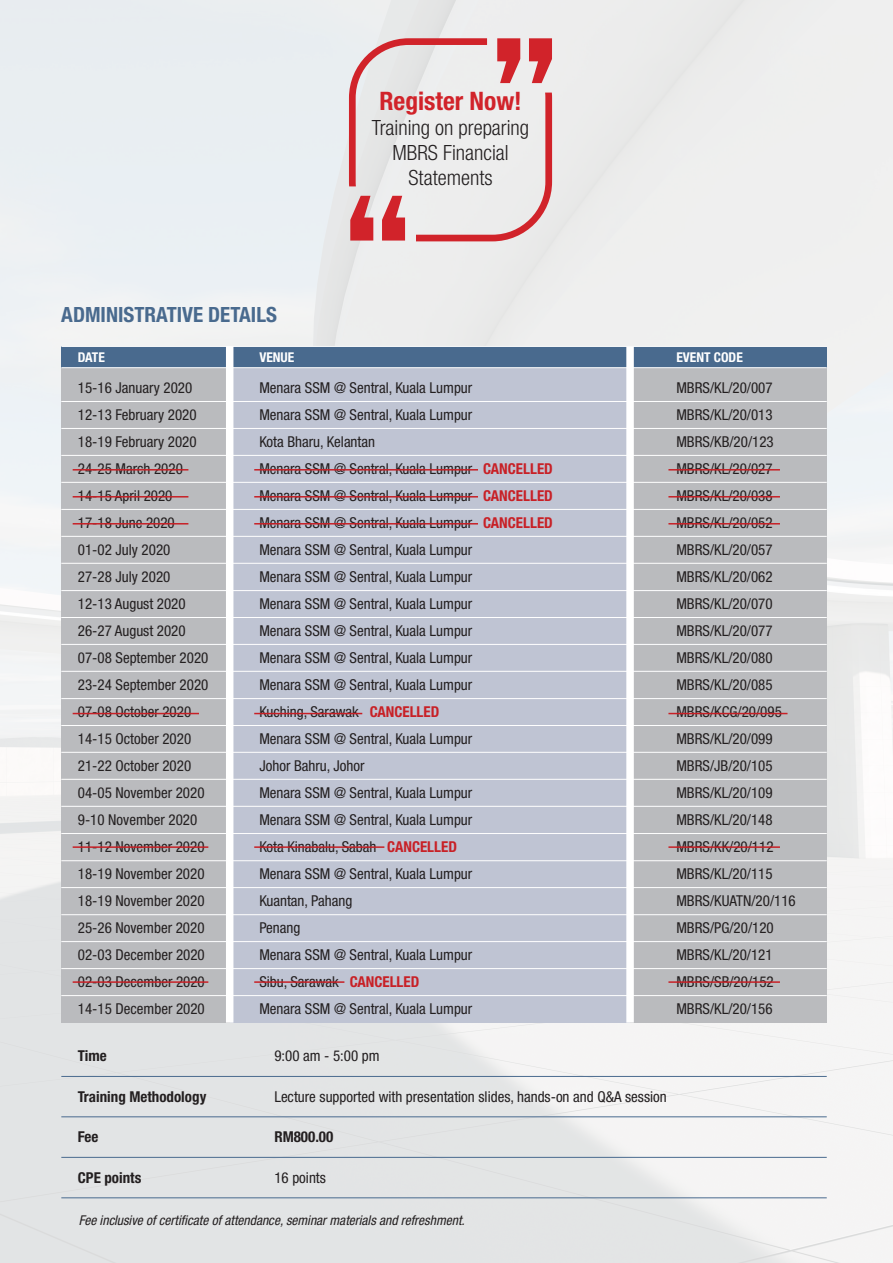
<style>
.page{position:relative;width:893px;height:1263px;background:#ebeeef}
.page>*{position:absolute;margin:0;border:0;box-sizing:border-box;transform-origin:0 0}
.Body_9pt{font:700 condensed 25.5px "Helvetica Neue";color:#d1232a}
.Body_9pt-2{font:300 condensed 21px/25.2px "Helvetica Neue";color:#231f20;text-align:center}
.t1{font:700 condensed 21px "Helvetica Neue";color:#496a8e}
.t2{font:condensed 15px "Helvetica Neue";color:#231f20}
.t3{font:700 condensed 15px "Helvetica Neue";color:#231f20}
.t4{font:italic condensed 13.5px "Helvetica Neue";color:#231f20}
.t5{font:700 condensed 13.5px "Helvetica Neue";color:#fff}
.s1{font-weight:700;color:#c82026}
</style>
<div class="page">
<svg style="left:349px;top:38px;width:203px;height:203px"></svg>
<div style="left:230px;top:346px;width:400px;height:676px;background:#bfc4d3"></div>
<div style="left:630px;top:346px;width:197px;height:676px;background:#babbbe"></div>
<div style="left:61px;top:346px;width:169px;height:676px;background:#babbbe"></div>
<div style="left:61px;top:346px;width:766px;height:22px;background:#496a8e"></div>
<div style="left:226px;top:346px;width:7px;height:676px;background:#fff"></div>
<hr style="left:61px;top:482px;width:766px;height:1px;background:#fff">
<hr style="left:61px;top:509px;width:766px;height:1px;background:#fff">
<hr style="left:61px;top:536px;width:766px;height:1px;background:#fff">
<hr style="left:61px;top:563px;width:766px;height:1px;background:#fff">
<hr style="left:61px;top:590px;width:766px;height:1px;background:#fff">
<hr style="left:61px;top:617px;width:766px;height:1px;background:#fff">
<hr style="left:61px;top:644px;width:766px;height:1px;background:#fff">
<hr style="left:61px;top:671px;width:766px;height:1px;background:#fff">
<hr style="left:61px;top:698px;width:766px;height:1px;background:#fff">
<hr style="left:61px;top:725px;width:766px;height:1px;background:#fff">
<hr style="left:61px;top:752px;width:766px;height:1px;background:#fff">
<hr style="left:61px;top:779px;width:766px;height:1px;background:#fff">
<hr style="left:61px;top:806px;width:766px;height:1px;background:#fff">
<hr style="left:61px;top:833px;width:766px;height:1px;background:#fff">
<hr style="left:61px;top:860px;width:766px;height:1px;background:#fff">
<hr style="left:61px;top:887px;width:766px;height:1px;background:#fff">
<hr style="left:61px;top:914px;width:766px;height:1px;background:#fff">
<hr style="left:61px;top:941px;width:766px;height:1px;background:#fff">
<hr style="left:61px;top:968px;width:766px;height:1px;background:#fff">
<hr style="left:61px;top:995px;width:766px;height:1px;background:#fff">
<hr style="left:61px;top:455px;width:766px;height:1px;background:#fff">
<hr style="left:61px;top:428px;width:766px;height:1px;background:#fff">
<hr style="left:61px;top:401px;width:766px;height:1px;background:#fff">
<hr style="left:61px;top:367px;width:766px;height:1px;background:#fff">
<hr style="left:61px;top:346px;width:766px;height:1px;background:#fff">
<hr style="left:61px;top:1076px;width:766px;height:1px;background:#496a8e">
<hr style="left:61px;top:1116px;width:766px;height:1px;background:#496a8e">
<hr style="left:61px;top:1157px;width:766px;height:1px;background:#496a8e">
<hr style="left:61px;top:1197px;width:766px;height:1px;background:#496a8e">
<div style="left:626px;top:346px;width:8px;height:676px;background:#fff"></div>
<hr style="left:73px;top:469px;width:115px;height:1px;background:#c82026">
<hr style="left:73px;top:523px;width:115px;height:1px;background:#c82026">
<hr style="left:73px;top:713px;width:126px;height:1px;background:#c82026">
<hr style="left:73px;top:981px;width:135px;height:2px;background:#c82026">
<hr style="left:73px;top:846px;width:135px;height:2px;background:#c82026">
<hr style="left:254px;top:469px;width:224px;height:1px;background:#c82026">
<hr style="left:254px;top:523px;width:224px;height:1px;background:#c82026">
<hr style="left:254px;top:713px;width:108px;height:1px;background:#c82026">
<hr style="left:254px;top:981px;width:90px;height:2px;background:#c82026">
<hr style="left:254px;top:846px;width:130px;height:2px;background:#c82026">
<hr style="left:668px;top:469px;width:112px;height:1px;background:#c82026">
<hr style="left:668px;top:523px;width:112px;height:1px;background:#c82026">
<hr style="left:668px;top:713px;width:119px;height:1px;background:#c82026">
<hr style="left:668px;top:981px;width:112px;height:2px;background:#c82026">
<hr style="left:668px;top:846px;width:112px;height:2px;background:#c82026">
<hr style="left:73px;top:496px;width:115px;height:1px;background:#c82026">
<hr style="left:254px;top:496px;width:224px;height:1px;background:#c82026">
<hr style="left:668px;top:496px;width:112px;height:1px;background:#c82026">
<p class="Body_9pt" style="left:379px;top:85px;width:144px">Register Now!</p>
<p class="Body_9pt-2" style="left:372px;top:115px;width:159px">Training on preparing<br>MBRS Financial<br>Statements</p>
<p class="t1" style="left:61px;top:301px;width:217px">ADMINISTRATIVE DETAILS</p>
<p class="t5" style="left:78px;top:349px;width:29px">DATE</p>
<p class="t5" style="left:259px;top:349px;width:37px">VENUE</p>
<p class="t5" style="left:676px;top:349px;width:68px">EVENT CODE</p>
<p class="t2" style="left:78px;top:379px;width:116px">15-16 January 2020</p>
<p class="t2" style="left:259px;top:379px;width:214px">Menara SSM @ Sentral, Kuala Lumpur</p>
<p class="t2" style="left:676px;top:379px;width:98px">MBRS/KL/20/007</p>
<p class="t2" style="left:78px;top:406px;width:120px">12-13 February 2020</p>
<p class="t2" style="left:259px;top:406px;width:214px">Menara SSM @ Sentral, Kuala Lumpur</p>
<p class="t2" style="left:676px;top:406px;width:98px">MBRS/KL/20/013</p>
<p class="t2" style="left:78px;top:433px;width:120px">18-19 February 2020</p>
<p class="t2" style="left:259px;top:433px;width:117px">Kota Bharu, Kelantan</p>
<p class="t2" style="left:676px;top:433px;width:99px">MBRS/KB/20/123</p>
<p class="t2" style="left:78px;top:460px;width:107px">24-25 March 2020</p>
<p class="t2" style="left:259px;top:460px;width:295px">Menara SSM @ Sentral, Kuala Lumpur <span class="s1">CANCELLED</span></p>
<p class="t2" style="left:676px;top:460px;width:98px">MBRS/KL/20/027</p>
<p class="t2" style="left:78px;top:487px;width:96px">14-15 April 2020</p>
<p class="t2" style="left:259px;top:487px;width:295px">Menara SSM @ Sentral, Kuala Lumpur <span class="s1">CANCELLED</span></p>
<p class="t2" style="left:676px;top:487px;width:98px">MBRS/KL/20/038</p>
<p class="t2" style="left:78px;top:514px;width:99px">17-18 June 2020</p>
<p class="t2" style="left:259px;top:514px;width:295px">Menara SSM @ Sentral, Kuala Lumpur <span class="s1">CANCELLED</span></p>
<p class="t2" style="left:676px;top:514px;width:98px">MBRS/KL/20/052</p>
<p class="t2" style="left:78px;top:541px;width:94px">01-02 July 2020</p>
<p class="t2" style="left:259px;top:541px;width:214px">Menara SSM @ Sentral, Kuala Lumpur</p>
<p class="t2" style="left:676px;top:541px;width:98px">MBRS/KL/20/057</p>
<p class="t2" style="left:78px;top:568px;width:94px">27-28 July 2020</p>
<p class="t2" style="left:259px;top:568px;width:214px">Menara SSM @ Sentral, Kuala Lumpur</p>
<p class="t2" style="left:676px;top:568px;width:98px">MBRS/KL/20/062</p>
<p class="t2" style="left:78px;top:595px;width:109px">12-13 August 2020</p>
<p class="t2" style="left:259px;top:595px;width:214px">Menara SSM @ Sentral, Kuala Lumpur</p>
<p class="t2" style="left:676px;top:595px;width:98px">MBRS/KL/20/070</p>
<p class="t2" style="left:78px;top:622px;width:109px">26-27 August 2020</p>
<p class="t2" style="left:259px;top:622px;width:214px">Menara SSM @ Sentral, Kuala Lumpur</p>
<p class="t2" style="left:676px;top:622px;width:98px">MBRS/KL/20/077</p>
<p class="t2" style="left:78px;top:649px;width:132px">07-08 September 2020</p>
<p class="t2" style="left:259px;top:649px;width:214px">Menara SSM @ Sentral, Kuala Lumpur</p>
<p class="t2" style="left:676px;top:649px;width:98px">MBRS/KL/20/080</p>
<p class="t2" style="left:78px;top:676px;width:132px">23-24 September 2020</p>
<p class="t2" style="left:259px;top:676px;width:214px">Menara SSM @ Sentral, Kuala Lumpur</p>
<p class="t2" style="left:676px;top:676px;width:98px">MBRS/KL/20/085</p>
<p class="t2" style="left:78px;top:703px;width:115px">07-08 October 2020</p>
<p class="t2" style="left:259px;top:703px;width:182px">Kuching, Sarawak <span class="s1">CANCELLED</span></p>
<p class="t2" style="left:676px;top:703px;width:107px">MBRS/KCG/20/095</p>
<p class="t2" style="left:78px;top:730px;width:115px">14-15 October 2020</p>
<p class="t2" style="left:259px;top:730px;width:214px">Menara SSM @ Sentral, Kuala Lumpur</p>
<p class="t2" style="left:676px;top:730px;width:98px">MBRS/KL/20/099</p>
<p class="t2" style="left:78px;top:757px;width:115px">21-22 October 2020</p>
<p class="t2" style="left:259px;top:757px;width:107px">Johor Bahru, Johor</p>
<p class="t2" style="left:676px;top:757px;width:98px">MBRS/JB/20/105</p>
<p class="t2" style="left:78px;top:784px;width:128px">04-05 November 2020</p>
<p class="t2" style="left:259px;top:784px;width:214px">Menara SSM @ Sentral, Kuala Lumpur</p>
<p class="t2" style="left:676px;top:784px;width:98px">MBRS/KL/20/109</p>
<p class="t2" style="left:78px;top:811px;width:121px">9-10 November 2020</p>
<p class="t2" style="left:259px;top:811px;width:214px">Menara SSM @ Sentral, Kuala Lumpur</p>
<p class="t2" style="left:676px;top:811px;width:98px">MBRS/KL/20/148</p>
<p class="t2" style="left:78px;top:838px;width:128px">11-12 November 2020</p>
<p class="t2" style="left:259px;top:838px;width:199px">Kota Kinabalu, Sabah <span class="s1">CANCELLED</span></p>
<p class="t2" style="left:676px;top:838px;width:99px">MBRS/KK/20/112</p>
<p class="t2" style="left:78px;top:865px;width:128px">18-19 November 2020</p>
<p class="t2" style="left:259px;top:865px;width:214px">Menara SSM @ Sentral, Kuala Lumpur</p>
<p class="t2" style="left:676px;top:865px;width:98px">MBRS/KL/20/115</p>
<p class="t2" style="left:78px;top:892px;width:128px">18-19 November 2020</p>
<p class="t2" style="left:259px;top:892px;width:94px">Kuantan, Pahang</p>
<p class="t2" style="left:676px;top:892px;width:121px">MBRS/KUATN/20/116</p>
<p class="t2" style="left:78px;top:919px;width:128px">25-26 November 2020</p>
<p class="t2" style="left:259px;top:919px;width:43px">Penang</p>
<p class="t2" style="left:676px;top:919px;width:99px">MBRS/PG/20/120</p>
<p class="t2" style="left:78px;top:946px;width:129px">02-03 December 2020</p>
<p class="t2" style="left:259px;top:946px;width:214px">Menara SSM @ Sentral, Kuala Lumpur</p>
<p class="t2" style="left:676px;top:946px;width:98px">MBRS/KL/20/121</p>
<p class="t2" style="left:78px;top:973px;width:129px">02-03 December 2020</p>
<p class="t2" style="left:259px;top:973px;width:162px">Sibu, Sarawak <span class="s1">CANCELLED</span></p>
<p class="t2" style="left:676px;top:973px;width:99px">MBRS/SB/20/152</p>
<p class="t2" style="left:78px;top:1000px;width:129px">14-15 December 2020</p>
<p class="t2" style="left:259px;top:1000px;width:214px">Menara SSM @ Sentral, Kuala Lumpur</p>
<p class="t2" style="left:676px;top:1000px;width:98px">MBRS/KL/20/156</p>
<p class="t3" style="left:78px;top:1047px;width:30px">Time</p>
<p class="t2" style="left:274px;top:1047px;width:107px">9:00 am - 5:00 pm</p>
<p class="t3" style="left:78px;top:1087px;width:130px">Training Methodology</p>
<p class="t2" style="left:274px;top:1088px;width:394px">Lecture supported with presentation slides, hands-on and Q&amp;A session</p>
<p class="t3" style="left:78px;top:1128px;width:22px">Fee</p>
<p class="t3" style="left:274px;top:1128px;width:61px">RM800.00</p>
<p class="t3" style="left:78px;top:1168px;width:65px">CPE points</p>
<p class="t2" style="left:274px;top:1169px;width:53px">16 points</p>
<p class="t4" style="left:79px;top:1212px;width:387px">Fee inclusive of certificate of attendance, seminar materials and refreshment.</p>
</div>
